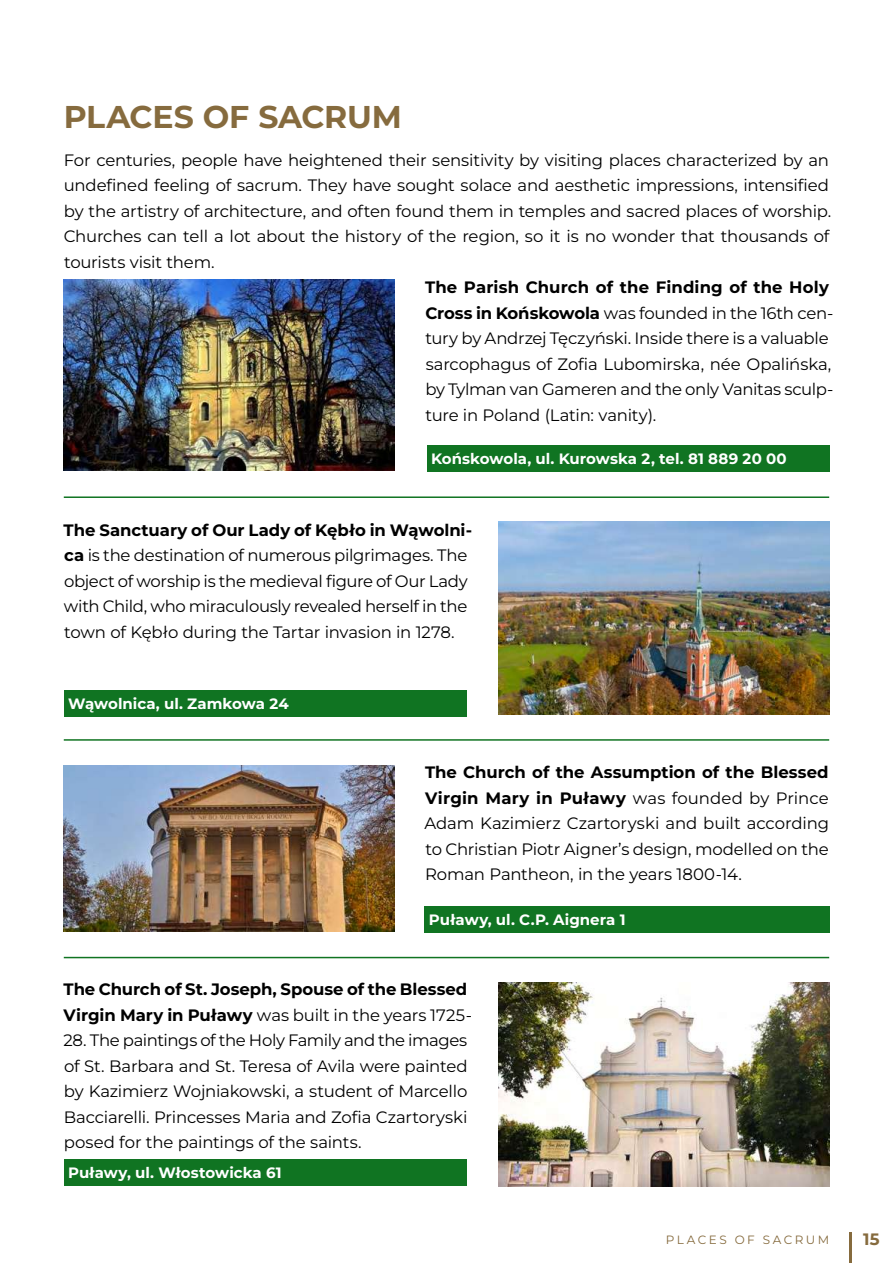
<style>
.page{position:relative;width:893px;height:1263px;background:#fff}
.page>*{position:absolute;margin:0;border:0;box-sizing:border-box;transform-origin:0 0}
.t1{font:700 31.5px "Montserrat";letter-spacing:-.01em;color:#866b3e}
.t2{font:16.5px/25.5px "Montserrat";letter-spacing:-.01em;color:#000}
.t3{font:700 16.5px/25.5px "Montserrat";letter-spacing:-.005em;color:#000}
.t4{font:700 16.5px "Montserrat";color:#866b3e}
.t5{font:700 15px "Montserrat";color:#fff}
.t6{font:12px "Montserrat";letter-spacing:.2em;color:#866b3e}
.s1{font-weight:700}
.s2{font-weight:400}
</style>
<div class="page">
<img style="left:64px;top:280px;width:330px;height:191px">
<div style="left:427px;top:445px;width:403px;height:27px;background:#107422"></div>
<img style="left:499px;top:522px;width:330px;height:192px">
<div style="left:64px;top:690px;width:403px;height:27px;background:#107422"></div>
<hr style="left:64px;top:496px;width:765px;height:2px;background:#107422">
<hr style="left:64px;top:739px;width:765px;height:2px;background:#107422">
<hr style="left:64px;top:957px;width:765px;height:1px;background:#107422">
<img style="left:64px;top:765px;width:330px;height:166px">
<div style="left:425px;top:906px;width:405px;height:26px;background:#107422"></div>
<img style="left:499px;top:982px;width:330px;height:204px">
<div style="left:64px;top:1159px;width:403px;height:26px;background:#107422"></div>
<hr style="left:849px;top:1231px;width:2px;height:32px;background:#866b3e">
<h1 class="t1" style="left:64px;top:95px;width:340px">PLACES OF SACRUM</h1>
<p class="t2" style="left:64px;top:147px;width:769px">For centuries, people have heightened their sensitivity by visiting places characterized by an undefined feeling of sacrum. They have sought solace and aesthetic impressions, intensified by the artistry of architecture, and often found them in temples and sacred places of worship.<br>Churches can tell a lot about the history of the region, so it is no wonder that thousands of tourists visit them.</p>
<p class="t2" style="left:425px;top:274px;width:410px"><span class="s1">The Parish Church of the Finding of the Holy Cross in Końskowola</span> was founded in the 16th cen&shy;tury by Andrzej Tęczyński. Inside there is a valuable sarcophagus of Zofia Lubomirska, née Opalińska, by Tylman van Gameren and the only Vanitas sculp&shy;ture in Poland (Latin: vanity).</p>
<p class="t5" style="left:431px;top:449px;width:357px">Końskowola, ul. Kurowska 2, tel. 81 889 20 00</p>
<p class="t2" style="left:64px;top:517px;width:410px"><span class="s1">The Sanctuary of Our Lady of Kębło in Wąwolni&shy;ca</span> is the destination of numerous pilgrimages. The object of worship is the medieval figure of Our Lady with Child, who miraculously revealed herself in the town of Kębło during the Tartar invasion in 1278.</p>
<p class="t5" style="left:68px;top:693px;width:222px">Wąwolnica, ul. Zamkowa 24</p>
<p class="t2" style="left:424px;top:759px;width:406px;text-align:justify"><span class="s1">The Church of the Assumption of the Blessed Virgin Mary in Puławy</span> was founded by Prince Adam Kazimierz Czartoryski and built according to Christian Piotr Aigner’s design, modelled on the Roman Pantheon, in the years 1800-14.</p>
<p class="t5" style="left:429px;top:909px;width:198px">Puławy, ul. C.P. Aignera 1</p>
<p class="t3" style="left:64px;top:976px;width:410px">The Church of St. Joseph, Spouse of the Blessed<br>Virgin Mary in Puławy <span class="s2">was built in the years 1725-</span></p>
<p class="t2" style="left:64px;top:1027px;width:405px;text-align:justify">28. The paintings of the Holy Family and the images of St. Barbara and St. Teresa of Avila were painted by Kazimierz Wojniakowski, a student of Marcello Bacciarelli. Princesses Maria and Zofia Czartoryski posed for the paintings of the saints.</p>
<p class="t5" style="left:68px;top:1162px;width:215px">Puławy, ul. Włostowicka 61</p>
<p class="t6" style="left:666px;top:1231px;width:165px">PLACES OF SACRUM</p>
<p class="t4" style="left:863px;top:1228px;width:18px">15</p>
</div>
